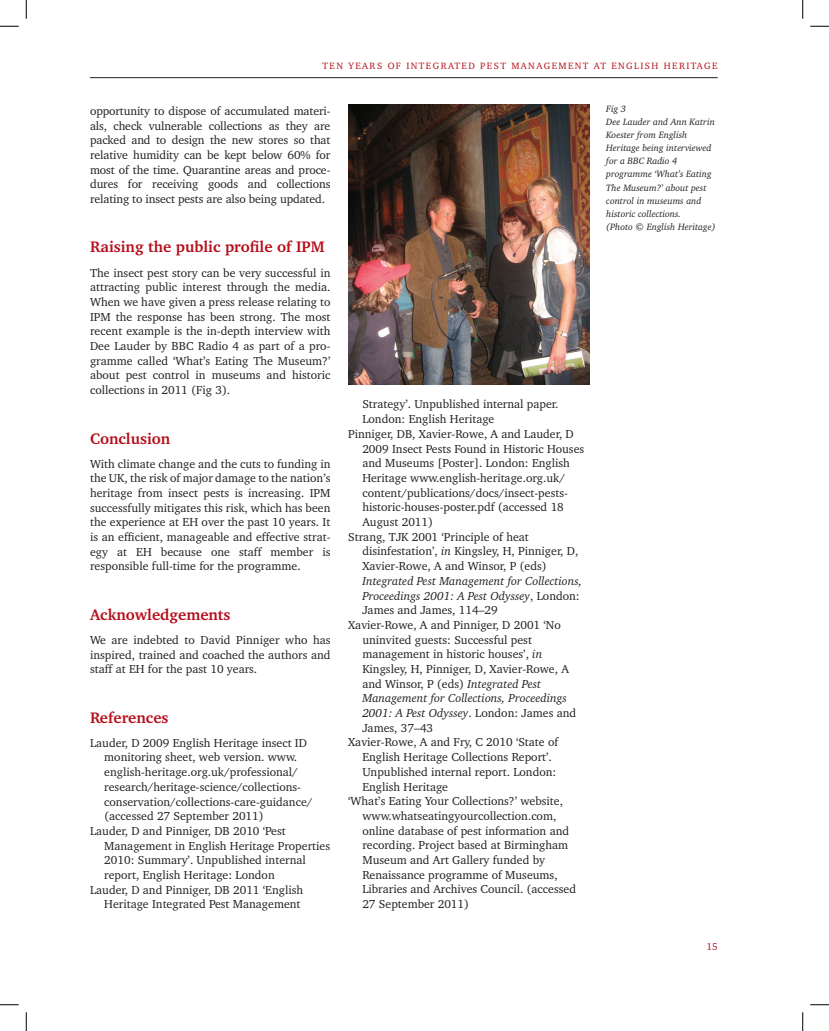
<style>
.page{position:relative;width:829px;height:1031px;background:#fff}
.page>*{position:absolute;margin:0;border:0;box-sizing:border-box;transform-origin:0 0}
.A_Heading{font:700 15.62px "Bitstream Charter";color:#b50e1a}
.Bibliography_entries{font:11.88px/14.8px "Bitstream Charter";color:#231f20}
.Main_text_full_out{font:11.88px/14.8px "Bitstream Charter";color:#231f20;text-align:justify}
.Main_text_indented{font:11.88px/14.8px "Bitstream Charter";letter-spacing:-.01em;color:#231f20;text-align:justify}
.t1{font:10px "Bitstream Charter";color:#b50e1a}
.Figure_Captions{font:italic 9.38px/13.1px "Bitstream Charter";color:#231f20}
.t2{font:9.38px "Bitstream Charter";color:#b50e1a}
.s1{font-style:italic}
</style>
<div class="page">
<hr style="left:90px;top:77px;width:627px;height:1px;background:#231f20">
<img style="left:348px;top:104px;width:241px;height:280px">
<svg style="left:0;top:26px;width:19px;height:1px"></svg>
<svg style="left:810px;top:26px;width:18px;height:1px"></svg>
<svg style="left:0;top:1004px;width:19px;height:1px"></svg>
<svg style="left:810px;top:1004px;width:18px;height:1px"></svg>
<svg style="left:26px;top:0;width:1px;height:19px"></svg>
<svg style="left:26px;top:1012px;width:1px;height:18px"></svg>
<svg style="left:802px;top:0;width:1px;height:19px"></svg>
<svg style="left:802px;top:1012px;width:1px;height:18px"></svg>
<p class="t2" style="left:322px;top:60px;width:15px">Ten</p>
<p class="t2" style="left:348px;top:60px;width:8px">years</p>
<p class="t2" style="left:387px;top:60px;width:8px">of</p>
<p class="t2" style="left:406px;top:60px;width:8px">integrated</p>
<p class="t2" style="left:480px;top:60px;width:8px">pest</p>
<p class="t2" style="left:511px;top:60px;width:9px">management</p>
<p class="t2" style="left:594px;top:60px;width:32px">at English</p>
<p class="t2" style="left:663px;top:60px;width:16px">Heritage</p>
<p class="Main_text_indented" style="left:90px;top:103px;width:242px">opportunity to dispose of accumulated materi&shy;als, check vulnerable collections as they are packed and to design the new stores so that relative humidity can be kept below 60% for most of the time. Quarantine areas and proce&shy;dures for receiving goods and collections relating to insect pests are also being updated.</p>
<p class="A_Heading" style="left:90px;top:237px;width:236px">Raising the public profile of IPM</p>
<p class="Main_text_full_out" style="left:90px;top:265px;width:242px">The insect pest story can be very successful in attracting public interest through the media.<br>When we have given a press release relating to IPM the response has been strong. The most recent example is the in-depth interview with Dee Lauder by BBC Radio 4 as part of a pro&shy;gramme called ‘What’s Eating The Museum?’ about pest control in museums and historic collections in 2011 (Fig 3).</p>
<p class="A_Heading" style="left:90px;top:428px;width:82px">Conclusion</p>
<p class="Main_text_full_out" style="left:90px;top:456px;width:242px">With climate change and the cuts to funding in the UK, the risk of major damage to the nation’s heritage from insect pests is increasing. IPM successfully mitigates this risk, which has been the experience at EH over the past 10 years. It is an efficient, manageable and effective strat&shy;egy at EH because one staff member is responsible full-time for the programme.</p>
<p class="A_Heading" style="left:90px;top:604px;width:142px">Acknowledgements</p>
<p class="Main_text_full_out" style="left:90px;top:632px;width:242px">We are indebted to David Pinniger who has inspired, trained and coached the authors and staff at EH for the past 10 years.</p>
<p class="A_Heading" style="left:90px;top:707px;width:80px">References</p>
<p class="Bibliography_entries" style="left:104px;top:735px;width:210px;text-indent:-14px">Lauder, D 2009 English Heritage insect ID monitoring sheet, web version. www. english-heritage.org.uk/professional/ research/heritage-science/collections&shy;conservation/collections-care-guidance/ (accessed 27 September 2011)</p>
<p class="Bibliography_entries" style="left:104px;top:823px;width:227px;text-indent:-14px">Lauder, D and Pinniger, DB 2010 ‘Pest Management in English Heritage Properties 2010: Summary’. Unpublished internal report, English Heritage: London</p>
<p class="Bibliography_entries" style="left:90px;top:882px;width:214px;text-align:right">Lauder, D and Pinniger, DB 2011 ‘English<br>Heritage Integrated Pest Management</p>
<p class="Figure_Captions" style="left:606px;top:102px;width:21px">Fig 3</p>
<p class="Figure_Captions" style="left:606px;top:115px;width:110px">Dee Lauder and Ann Katrin<br>Koester from English<br>Heritage being interviewed for a BBC Radio 4 programme ‘What’s Eating<br>The Museum?’ about pest control in museums and historic collections.</p>
<p class="Figure_Captions" style="left:606px;top:220px;width:111px">(Photo © English Heritage)</p>
<p class="Bibliography_entries" style="left:362px;top:397px;width:197px">Strategy’. Unpublished internal paper.<br>London: English Heritage</p>
<p class="Bibliography_entries" style="left:362px;top:426px;width:223px;text-indent:-14px">Pinniger, DB, Xavier-Rowe, A and Lauder, D 2009 Insect Pests Found in Historic Houses and Museums [Poster]. London: English Heritage www.english-heritage.org.uk/ content/publications/docs/insect-pests&shy;historic-houses-poster.pdf (accessed 18<br>August 2011)</p>
<p class="Bibliography_entries" style="left:362px;top:529px;width:221px;text-indent:-14px">Strang, TJK 2001 ‘Principle of heat disinfestation’, <span class="s1">in</span> Kingsley, H, Pinniger, D, Xavier-Rowe, A and Winsor, P (eds)<br><span class="s1">Integrated Pest Management for Collections, Proceedings 2001: A Pest Odyssey</span>, London:<br>James and James, 114–29</p>
<p class="Bibliography_entries" style="left:362px;top:617px;width:215px;text-indent:-14px">Xavier-Rowe, A and Pinniger, D 2001 ‘No uninvited guests: Successful pest management in historic houses’, <span class="s1">in </span>Kingsley, H, Pinniger, D, Xavier-Rowe, A and Winsor, P (eds) <span class="s1">Integrated Pest Management for Collections, Proceedings 2001: A Pest Odyssey</span>. London: James and James, 37–43</p>
<p class="Bibliography_entries" style="left:362px;top:734px;width:197px;text-indent:-14px">Xavier-Rowe, A and Fry, C 2010 ‘State of English Heritage Collections Report’.<br>Unpublished internal report. London:<br>English Heritage</p>
<p class="Bibliography_entries" style="left:362px;top:793px;width:215px;text-indent:-14px">‘What’s Eating Your Collections?’ website, www.whatseatingyourcollection.com, online database of pest information and recording. Project based at Birmingham Museum and Art Gallery funded by Renaissance programme of Museums, Libraries and Archives Council. (accessed 27 September 2011)</p>
<p class="t1" style="left:706px;top:940px;width:13px">15</p>
</div>
